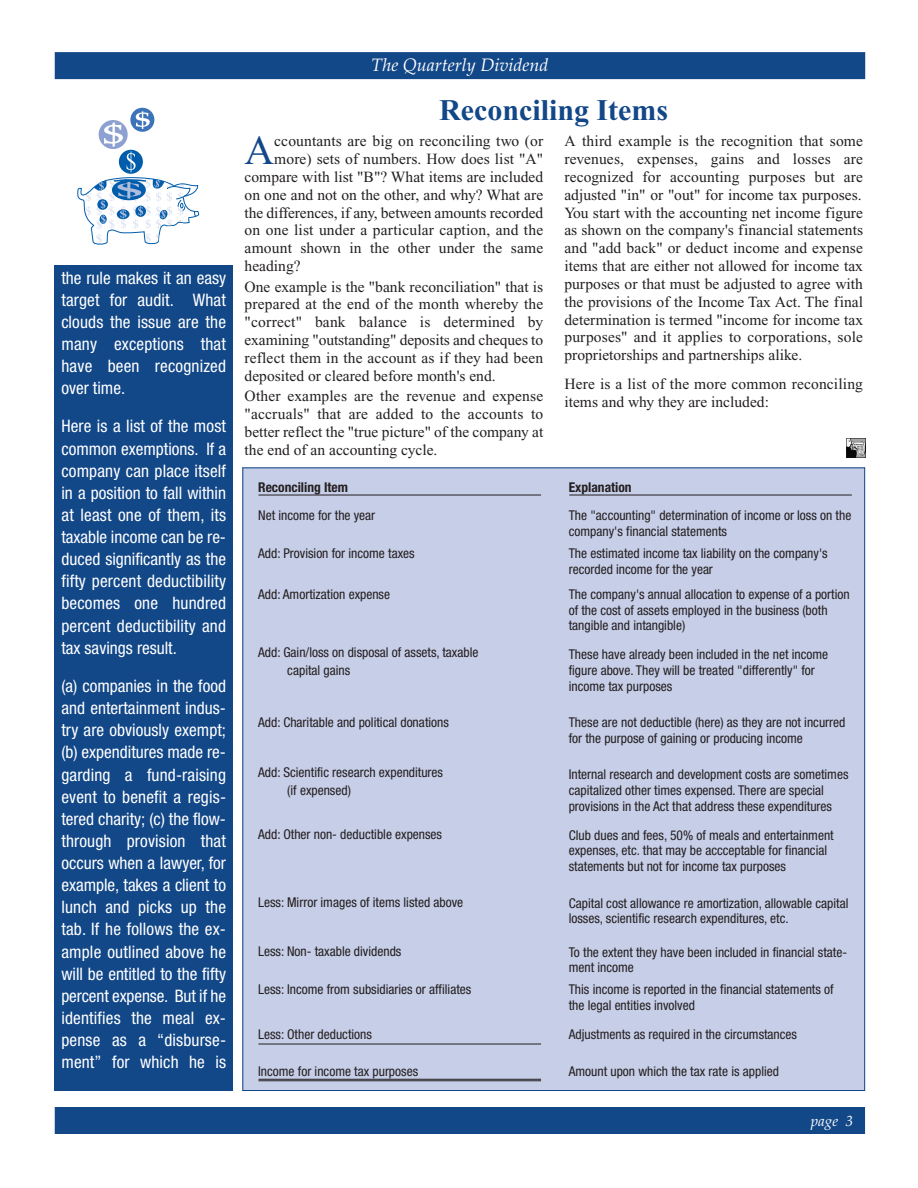
<style>
.page{position:relative;width:918px;height:1188px;background:#fff}
.page>*{position:absolute;margin:0;border:0;box-sizing:border-box;transform-origin:0 0}
.t1{font:41.25px "Times New Roman";color:#124788}
.t2{font:700 30px "Times New Roman";color:#124788}
.t3{font:italic 18px "Palatino";color:#fff}
.t4{font:condensed 17.25px/22px "Helvetica Neue";letter-spacing:.01em;color:#fff;text-align:justify}
.t5{font:15.6px/17.9px "Times New Roman";color:#231f20;text-align:justify}
.t6{font:italic 15px "Palatino";color:#fff}
.t7{font:condensed 13.5px/15.8px "Helvetica Neue";color:#231f20}
.t8{font:700 condensed 13.5px "Helvetica Neue";color:#231f20}
</style>
<div class="page">
<div style="left:55px;top:265px;width:178px;height:826px;background:#124788"></div>
<div style="left:55px;top:52px;width:810px;height:27px;background:#124788"></div>
<div style="left:55px;top:1107px;width:810px;height:27px;background:#124788"></div>
<div style="left:130px;top:108px;width:24px;height:24px;background:#3d74b9;border-radius:50%"></div>
<svg style="left:77px;top:111px;width:122px;height:134px"></svg>
<img style="left:846px;top:438px;width:19px;height:20px">
<div style="left:242px;top:468px;width:312px;height:38px;background:#c7cee7"></div>
<div style="left:554px;top:468px;width:311px;height:38px;background:#c7cee7"></div>
<div style="left:242px;top:506px;width:312px;height:37px;background:#c7cee7"></div>
<div style="left:554px;top:506px;width:311px;height:37px;background:#c7cee7"></div>
<div style="left:242px;top:543px;width:312px;height:38px;background:#c7cee7"></div>
<div style="left:554px;top:543px;width:311px;height:38px;background:#c7cee7"></div>
<div style="left:242px;top:581px;width:312px;height:60px;background:#c7cee7"></div>
<div style="left:554px;top:581px;width:311px;height:60px;background:#c7cee7"></div>
<div style="left:242px;top:641px;width:312px;height:60px;background:#c7cee7"></div>
<div style="left:554px;top:641px;width:311px;height:60px;background:#c7cee7"></div>
<div style="left:242px;top:701px;width:312px;height:61px;background:#c7cee7"></div>
<div style="left:554px;top:701px;width:311px;height:61px;background:#c7cee7"></div>
<div style="left:242px;top:762px;width:312px;height:60px;background:#c7cee7"></div>
<div style="left:554px;top:762px;width:311px;height:60px;background:#c7cee7"></div>
<div style="left:242px;top:822px;width:312px;height:60px;background:#c7cee7"></div>
<div style="left:554px;top:822px;width:311px;height:60px;background:#c7cee7"></div>
<div style="left:242px;top:882px;width:312px;height:60px;background:#c7cee7"></div>
<div style="left:554px;top:882px;width:311px;height:60px;background:#c7cee7"></div>
<div style="left:242px;top:942px;width:312px;height:38px;background:#c7cee7"></div>
<div style="left:554px;top:942px;width:311px;height:38px;background:#c7cee7"></div>
<div style="left:242px;top:980px;width:312px;height:37px;background:#c7cee7"></div>
<div style="left:554px;top:980px;width:311px;height:37px;background:#c7cee7"></div>
<div style="left:242px;top:1017px;width:312px;height:37px;background:#c7cee7"></div>
<div style="left:554px;top:1017px;width:311px;height:37px;background:#c7cee7"></div>
<div style="left:242px;top:1054px;width:312px;height:37px;background:#c7cee7"></div>
<div style="left:554px;top:1054px;width:311px;height:37px;background:#c7cee7"></div>
<hr style="left:242px;top:468px;width:1px;height:623px;background:#124788">
<hr style="left:864px;top:468px;width:1px;height:623px;background:#124788">
<hr style="left:242px;top:468px;width:623px;height:1px;background:#124788">
<hr style="left:242px;top:1090px;width:623px;height:1px;background:#124788">
<hr style="left:258px;top:495px;width:283px;height:1px;background:#231f20">
<hr style="left:569px;top:495px;width:283px;height:1px;background:#231f20">
<hr style="left:258px;top:1079px;width:283px;height:1px;background:#231f20">
<hr style="left:258px;top:1080px;width:283px;height:1px;background:#231f20">
<hr style="left:258px;top:1044px;width:283px;height:1px;background:#231f20">
<p class="t4" style="left:61px;top:268px;width:166px">the rule makes it an easy target for audit. What clouds the issue are the many exceptions that have been recognized over time.</p>
<p class="t4" style="left:61px;top:417px;width:166px">Here is a list of the most common exemptions. If a company can place itself in a position to fall within at least one of them, its taxable income can be re&shy;duced significantly as the fifty percent deductibility becomes one hundred percent deductibility and tax savings result.</p>
<p class="t4" style="left:61px;top:676px;width:166px">(a) companies in the food and entertainment indus&shy;try are obviously exempt; (b) expenditures made re&shy;garding a fund-raising event to benefit a regis&shy;tered charity; (c) the flow&shy;through provision that occurs when a lawyer, for example, takes a client to lunch and picks up the tab. If he follows the ex&shy;ample outlined above he will be entitled to the fifty percent expense. But if he identifies the meal ex&shy;pense as a “disburse&shy;ment” for which he is</p>
<h3 class="t3" style="left:371px;top:57px;width:179px">The Quarterly Dividend</h3>
<h2 class="t2" style="left:439px;top:100px;width:230px">Reconciling Items</h2>
<h1 class="t1" style="left:245px;top:135px;width:31px">A</h1>
<p class="t5" style="left:274px;top:133px;width:270px">ccountants are big on reconciling two (or</p>
<p class="t5" style="left:274px;top:151px;width:270px">more) sets of numbers. How does list "A"</p>
<p class="t5" style="left:245px;top:169px;width:300px">compare with list "B"? What items are included</p>
<p class="t5" style="left:245px;top:187px;width:300px">on one and not on the other, and why? What are</p>
<p class="t5" style="left:245px;top:205px;width:300px">the differences, if any, between amounts recorded</p>
<p class="t5" style="left:245px;top:223px;width:300px">on one list under a particular caption, and the</p>
<p class="t5" style="left:245px;top:241px;width:300px">amount shown in the other under the same</p>
<p class="t5" style="left:245px;top:258px;width:58px">heading?</p>
<p class="t5" style="left:245px;top:279px;width:300px">One example is the "bank reconciliation" that is prepared at the end of the month whereby the "correct" bank balance is determined by examining "outstanding" deposits and cheques to reflect them in the account as if they had been deposited or cleared before month's end.</p>
<p class="t5" style="left:245px;top:389px;width:300px">Other examples are the revenue and expense "accruals" that are added to the accounts to better reflect the "true picture" of the company at the end of an accounting cycle.</p>
<p class="t5" style="left:564px;top:133px;width:300px">A third example is the recognition that some revenues, expenses, gains and losses are recognized for accounting purposes but are adjusted "in" or "out" for income tax purposes.<br>You start with the accounting net income figure as shown on the company's financial statements and "add back" or deduct income and expense items that are either not allowed for income tax purposes or that must be adjusted to agree with the provisions of the Income Tax Act. The final determination is termed "income for income tax purposes" and it applies to corporations, sole proprietorships and partnerships alike.</p>
<p class="t5" style="left:564px;top:376px;width:300px">Here is a list of the more common reconciling items and why they are included:</p>
<p class="t8" style="left:258px;top:482px;width:91px">Reconciling Item</p>
<p class="t8" style="left:569px;top:482px;width:64px">Explanation</p>
<p class="t7" style="left:258px;top:509px;width:119px">Net income for the year</p>
<p class="t7" style="left:569px;top:509px;width:284px">The "accounting" determination of income or loss on the company's financial statements</p>
<p class="t7" style="left:258px;top:546px;width:158px">Add: Provision for income taxes</p>
<p class="t7" style="left:569px;top:546px;width:261px">The estimated income tax liability on the company's recorded income for the year</p>
<p class="t7" style="left:258px;top:587px;width:133px">Add: Amortization expense</p>
<p class="t7" style="left:569px;top:587px;width:283px">The company's annual allocation to expense of a portion of the cost of assets employed in the business (both tangible and intangible)</p>
<p class="t7" style="left:287px;top:644px;width:193px;line-height:18px;text-indent:-29px">Add: Gain/loss on disposal of assets, taxable capital gains</p>
<p class="t7" style="left:569px;top:648px;width:261px">These have already been included in the net income figure above. They will be treated "differently" for income tax purposes</p>
<p class="t7" style="left:258px;top:715px;width:192px">Add: Charitable and political donations</p>
<p class="t7" style="left:569px;top:716px;width:278px">These are not deductible (here) as they are not incurred for the purpose of gaining or producing income</p>
<p class="t7" style="left:287px;top:765px;width:157px;line-height:18px;text-indent:-29px">Add: Scientific research expenditures (if expensed)</p>
<p class="t7" style="left:569px;top:768px;width:281px">Internal research and development costs are sometimes capitalized other times expensed. There are special provisions in the Act that address these expenditures</p>
<p class="t7" style="left:258px;top:828px;width:185px">Add: Other non- deductible expenses</p>
<p class="t7" style="left:569px;top:828px;width:267px">Club dues and fees, 50% of meals and entertainment expenses, etc. that may be accceptable for financial statements but not for income tax purposes</p>
<p class="t7" style="left:258px;top:896px;width:207px">Less: Mirror images of items listed above</p>
<p class="t7" style="left:569px;top:896px;width:281px">Capital cost allowance re amortization, allowable capital losses, scientific research expenditures, etc.</p>
<p class="t7" style="left:258px;top:945px;width:145px">Less: Non- taxable dividends</p>
<p class="t7" style="left:569px;top:945px;width:280px">To the extent they have been included in financial state&shy;ment income</p>
<p class="t7" style="left:258px;top:982px;width:215px">Less: Income from subsidiaries or affiliates</p>
<p class="t7" style="left:569px;top:983px;width:266px">This income is reported in the financial statements of the legal entities involved</p>
<p class="t7" style="left:258px;top:1028px;width:115px">Less: Other deductions</p>
<p class="t7" style="left:569px;top:1028px;width:230px">Adjustments as required in the circumstances</p>
<p class="t7" style="left:258px;top:1064px;width:162px">Income for income tax purposes</p>
<p class="t7" style="left:569px;top:1064px;width:212px">Amount upon which the tax rate is applied</p>
<p class="t6" style="left:811px;top:1115px;width:44px">page 3</p>
</div>
